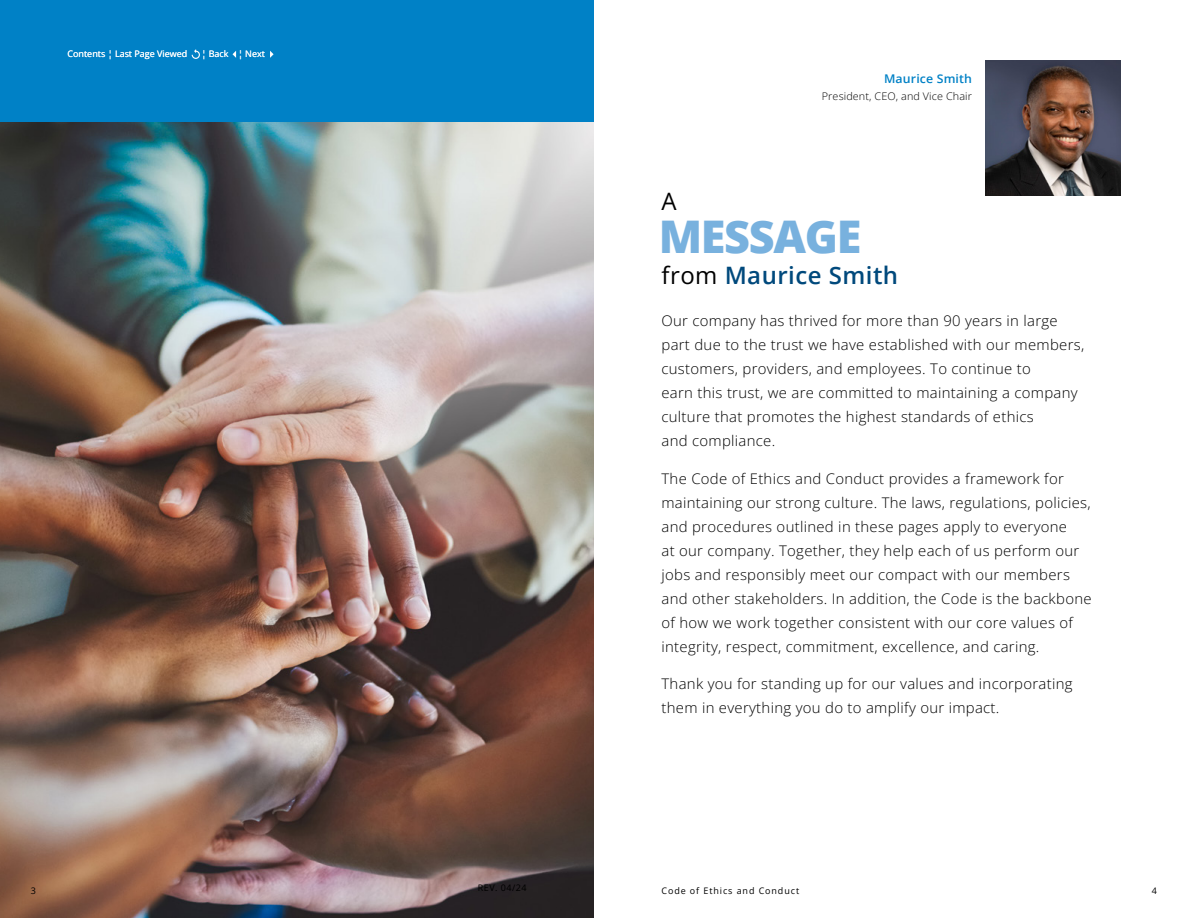
<style>
.page{position:relative;width:1188px;height:918px;background:#fff}
.page>*{position:absolute;margin:0;border:0;box-sizing:border-box;transform-origin:0 0}
.t1{font:800 45px "Open Sans";letter-spacing:-.03em;color:#78b1de}
.t2{font:600 24px "Open Sans";letter-spacing:.02em;color:#00497c}
.t3{font:24px "Open Sans";color:#000}
.t4{font:300 14.7px/24px "Open Sans";letter-spacing:.02em;color:#000}
.t5{font:600 12px "Open Sans";letter-spacing:.01em;color:#0081c6}
.t6{font:300 10.5px "Open Sans";letter-spacing:.01em;color:#000}
.t7{font:9px "Open Sans";letter-spacing:.1em;color:#000}
.t8{font:9px "Open Sans";color:#fff}
.s1{font-weight:400;color:#000}
</style>
<div class="page">
<img style="left:0;top:122px;width:594px;height:796px">
<div style="left:0;top:0;width:594px;height:122px;background:#0081c6"></div>
<img style="left:986px;top:61px;width:134px;height:135px">
<svg style="left:191px;top:49px;width:9px;height:10px"></svg>
<svg style="left:270px;top:51px;width:4px;height:7px"></svg>
<svg style="left:233px;top:51px;width:3px;height:7px"></svg>
<p class="t8" style="left:68px;top:48px;width:121px">Contents ¦ Last Page Viewed</p>
<p class="t8" style="left:202px;top:48px;width:65px">¦ Back ¦ Next</p>
<p class="t5" style="left:884px;top:71px;width:89px">Maurice Smith</p>
<p class="t6" style="left:822px;top:89px;width:152px">President, CEO, and Vice Chair</p>
<h2 class="t3" style="left:662px;top:184px;width:17px">A</h2>
<h1 class="t1" style="left:659px;top:203px;width:204px">MESSAGE</h1>
<h2 class="t2" style="left:662px;top:258px;width:238px"><span class="s1">from</span> Maurice Smith</h2>
<p class="t4" style="left:662px;top:308px;width:424px">Our company has thrived for more than 90 years in large part due to the trust we have established with our members, customers, providers, and employees. To continue to<br>earn this trust, we are committed to maintaining a company culture that promotes the highest standards of ethics<br>and compliance.</p>
<p class="t4" style="left:662px;top:466px;width:432px">The Code of Ethics and Conduct provides a framework for maintaining our strong culture. The laws, regulations, policies, and procedures outlined in these pages apply to everyone<br>at our company. Together, they help each of us perform our jobs and responsibly meet our compact with our members and other stakeholders. In addition, the Code is the backbone of how we work together consistent with our core values of integrity, respect, commitment, excellence, and caring.</p>
<p class="t4" style="left:662px;top:671px;width:413px">Thank you for standing up for our values and incorporating them in everything you do to amplify our impact.</p>
<p class="t7" style="left:478px;top:881px;width:50px">REV. 04/24</p>
<p class="t7" style="left:31px;top:884px;width:7px">3</p>
<p class="t7" style="left:662px;top:884px;width:139px">Code of Ethics and Conduct</p>
<p class="t7" style="left:1152px;top:884px;width:7px">4</p>
</div>
